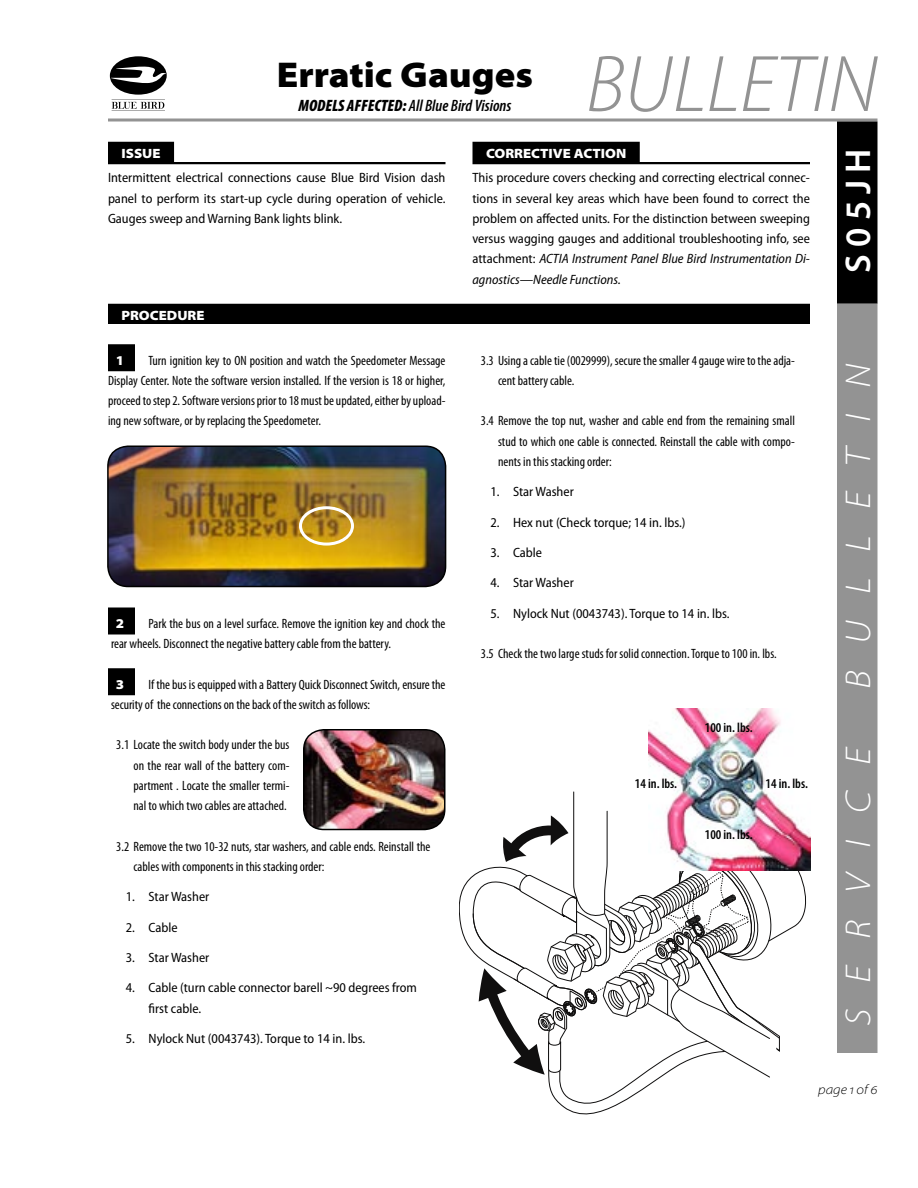
<style>
.page{position:relative;width:918px;height:1188px;background:#fff}
.page>*{position:absolute;margin:0;border:0;box-sizing:border-box;transform-origin:0 0}
.Top_Right_Header{font:italic 300 81px "Myriad Pro";color:#939393}
.SideBarTitle{font:italic 300 semi-expanded 36px "Myriad Pro";letter-spacing:.73em;color:#fff}
.t1{font:900 semi-expanded 36px "Myriad Pro";color:#000}
.SideBarTitle-2{font:600 36px "Myriad Pro";letter-spacing:.2em;color:#fff}
.t2{font:italic 600 condensed 16.5px "Myriad Pro";color:#000}
.Body_Numbered{font:condensed 13.5px/20.2px "Myriad Pro";color:#000;text-align:justify}
.Procedure_Step_First{font:condensed 13.5px/20.2px "Myriad Pro";color:#000}
.Body_First{font:semi-condensed 13.5px/20.2px "Myriad Pro";color:#000;text-align:justify}
.Body_Indent_Numbered{font:semi-condensed 13.5px/20.2px "Myriad Pro";color:#000}
.Photo_Callout{font:600 condensed 13.5px "Myriad Pro";color:#000}
.Issue_Action{font:900 semi-expanded 13.5px "Myriad Pro";color:#fff}
.Procedure_Head{font:900 semi-expanded 13.5px "Myriad Pro";color:#fff}
.t3{font:italic 300 semi-expanded 13.5px "Myriad Pro";color:#000}
.Procedure_Step_First-2{font:900 semi-expanded 13.5px "Myriad Pro";color:#fff}
.s1{font-weight:900}
.s2{font-style:italic}
</style>
<div class="page">
<svg style="left:108px;top:118px;width:770px;height:4px;background:#acacac"></svg>
<div style="left:837px;top:122px;width:41px;height:182px;background:#000"></div>
<div style="left:837px;top:304px;width:41px;height:749px;background:#939393"></div>
<svg style="left:110px;top:56px;width:57px;height:55px"></svg>
<svg style="left:459px;top:792px;width:348px;height:323px"></svg>
<div style="left:108px;top:142px;width:66px;height:20px;background:#000"></div>
<hr style="left:108px;top:162px;width:338px;height:2px;background:#000">
<div style="left:472px;top:142px;width:168px;height:20px;background:#000"></div>
<hr style="left:472px;top:162px;width:338px;height:2px;background:#000">
<div style="left:108px;top:304px;width:702px;height:20px;background:#000"></div>
<div style="left:108px;top:344px;width:27px;height:27px;background:#000"></div>
<div style="left:108px;top:608px;width:27px;height:26px;background:#000"></div>
<div style="left:108px;top:668px;width:27px;height:27px;background:#000"></div>
<img style="left:107px;top:445px;width:340px;height:141px">
<div style="left:299px;top:506px;width:55px;height:40px;border:3px solid #fff;border-radius:50%"></div>
<img style="left:303px;top:729px;width:143px;height:101px">
<img style="left:648px;top:709px;width:162px;height:162px">
<p class="t1" style="left:277px;top:54px;width:258px">Erratic Gauges</p>
<p class="t2" style="left:298px;top:97px;width:215px"><span class="s1">MODELS AFFECTED:</span> All Blue Bird Visions</p>
<p class="Top_Right_Header" style="left:586px;top:41px;width:293px">BULLETIN</p>
<p class="Issue_Action" style="left:122px;top:145px;width:41px">ISSUE</p>
<p class="Body_First" style="left:108px;top:168px;width:339px">Intermittent electrical connections cause Blue Bird Vision dash panel to perform its start-up cycle during operation of vehicle.<br>Gauges sweep and Warning Bank lights blink.</p>
<p class="Procedure_Head" style="left:122px;top:307px;width:85px">PROCEDURE</p>
<p class="Procedure_Step_First" style="left:108px;top:350px;width:339px;text-align:justify;text-indent:40px">Turn ignition key to ON position and watch the Speedometer Message Display Center. Note the software version installed. If the version is 18 or higher, proceed to step 2. Software versions prior to 18 must be updated, either by upload&shy;ing new software, or by replacing the Speedometer.</p>
<p class="Procedure_Step_First-2" style="left:116px;top:352px;width:10px">1</p>
<p class="Procedure_Step_First" style="left:111px;top:613px;width:336px;text-indent:37px">Park the bus on a level surface. Remove the ignition key and chock the rear wheels. Disconnect the negative battery cable from the battery.</p>
<p class="Procedure_Step_First-2" style="left:116px;top:676px;width:10px">3</p>
<p class="Procedure_Step_First-2" style="left:116px;top:615px;width:10px">2</p>
<p class="Procedure_Step_First" style="left:111px;top:674px;width:336px;text-indent:37px">If the bus is equipped with a Battery Quick Disconnect Switch, ensure the security of the connections on the back of the switch as follows:</p>
<p class="Body_Numbered" style="left:134px;top:735px;width:158px;text-indent:-17px">3.1 Locate the switch body under the bus on the rear wall of the battery com&shy;partment . Locate the smaller termi&shy;nal to which two cables are attached.</p>
<p class="Body_Numbered" style="left:134px;top:836px;width:298px;text-indent:-17px">3.2 Remove the two 10-32 nuts, star washers, and cable ends. Reinstall the cables with components in this stacking order:</p>
<p class="Body_Indent_Numbered" style="left:126px;top:887px;width:85px">1. Star Washer</p>
<p class="Body_Indent_Numbered" style="left:126px;top:917px;width:53px">2. Cable</p>
<p class="Body_Indent_Numbered" style="left:126px;top:948px;width:85px">3. Star Washer</p>
<p class="Body_Indent_Numbered" style="left:148px;top:978px;width:270px;text-indent:-23px">4. Cable (turn cable connector barell ~90 degrees from first cable.</p>
<p class="Body_Indent_Numbered" style="left:126px;top:1029px;width:241px">5. Nylock Nut (0043743). Torque to 14 in. lbs.</p>
<p class="Issue_Action" style="left:486px;top:145px;width:142px">CORRECTIVE ACTION</p>
<p class="Body_First" style="left:472px;top:168px;width:339px">This procedure covers checking and correcting electrical connec&shy;tions in several key areas which have been found to correct the problem on affected units. For the distinction between sweeping versus wagging gauges and additional troubleshooting info, see attachment: <span class="s2">ACTIA Instrument Panel Blue Bird Instrumentation Di&shy;agnostics—Needle Functions.</span></p>
<p class="SideBarTitle-2" style="left:838px;top:273px;width:126px;rotate:-90deg">S05JH</p>
<p class="Body_Numbered" style="left:498px;top:350px;width:299px;text-indent:-17px">3.3 Using a cable tie (0029999), secure the smaller 4 gauge wire to the adja&shy;cent battery cable.</p>
<p class="Body_Numbered" style="left:498px;top:411px;width:299px;text-indent:-17px">3.4 Remove the top nut, washer and cable end from the remaining small stud to which one cable is connected. Reinstall the cable with compo&shy;nents in this stacking order:</p>
<p class="Body_Indent_Numbered" style="left:490px;top:482px;width:85px">1. Star Washer</p>
<p class="Body_Indent_Numbered" style="left:490px;top:512px;width:197px">2. Hex nut (Check torque; 14 in. lbs.)</p>
<p class="Body_Indent_Numbered" style="left:490px;top:543px;width:53px">3. Cable</p>
<p class="Body_Indent_Numbered" style="left:490px;top:573px;width:85px">4. Star Washer</p>
<p class="Body_Indent_Numbered" style="left:490px;top:603px;width:241px">5. Nylock Nut (0043743). Torque to 14 in. lbs.</p>
<p class="Body_Numbered" style="left:481px;top:644px;width:297px">3.5 Check the two large studs for solid connection. Torque to 100 in. lbs.</p>
<p class="Photo_Callout" style="left:635px;top:776px;width:44px">14 in. lbs.</p>
<p class="Photo_Callout" style="left:705px;top:721px;width:49px">100 in. lbs.</p>
<p class="Photo_Callout" style="left:766px;top:776px;width:44px">14 in. lbs.</p>
<p class="Photo_Callout" style="left:705px;top:827px;width:49px">100 in. lbs.</p>
<p class="SideBarTitle" style="left:839px;top:689px;width:327px;rotate:-90deg">BULLETIN</p>
<p class="SideBarTitle" style="left:839px;top:1026px;width:281px;rotate:-90deg">SERVICE</p>
<p class="t3" style="left:818px;top:1082px;width:61px">page 1 of 6</p>
</div>
